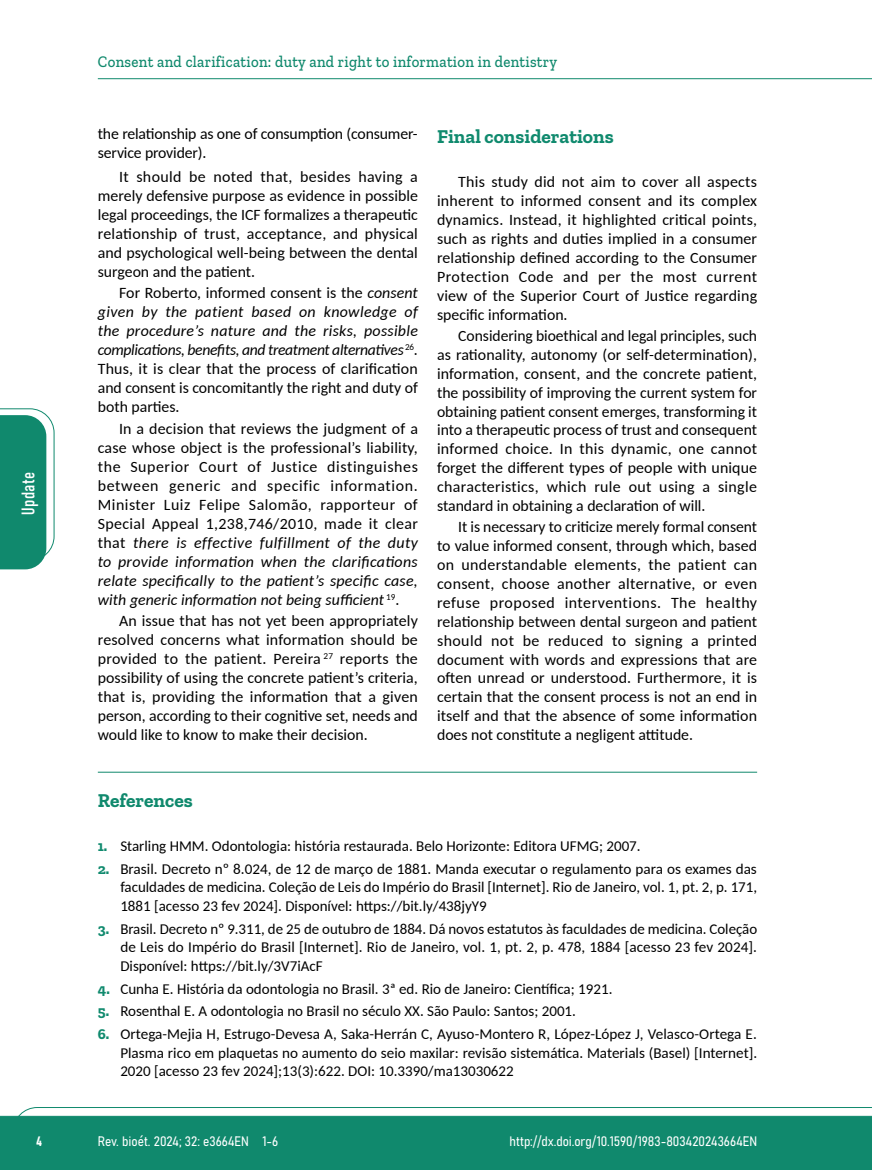
<style>
.page{position:relative;width:872px;height:1170px;background:#fff}
.page>*{position:absolute;margin:0;border:0;box-sizing:border-box;transform-origin:0 0}
.t1{font:700 19.5px "Zilla Slab";color:#108a6e}
.t2{font:700 19.5px "Zilla Slab";color:#10896d}
.t3{font:18px "Bahnschrift";letter-spacing:.02em;color:#fff}
.t4{font:500 16.5px "Zilla Slab";letter-spacing:.02em;color:#10896d;scale:.9 1}
.t5{font:15.75px/19px "Carlito";color:#000;text-align:justify}
.t6{font:15px/18.6px "Carlito";color:#000;text-align:justify}
.t7{font:13.5px "Bahnschrift";color:#fff}
.s1{font-style:italic}
.s2{font-family:"Zilla Slab";font-weight:700;color:#108a6e}
</style>
<div class="page">
<svg style="left:12px;top:1107px;width:860px;height:62px;background:#2e987f"></svg>
<hr style="left:98px;top:78px;width:774px;height:1px;background:#10896d">
<svg style="left:0;top:408px;width:55px;height:161px"></svg>
<hr style="left:98px;top:771px;width:659px;height:1px;background:#10896d">
<p class="t3" style="left:15px;top:514px;width:44px;rotate:-90deg">Update</p>
<p class="t4" style="left:98px;top:53px;width:512px">Consent and clarification: duty and right to information in dentistry</p>
<p class="t5" style="left:98px;top:124px;width:321px">the relationship as one of consumption (consumer&shy;service provider).</p>
<p class="t5" style="left:98px;top:166px;width:322px;text-indent:21px">It should be noted that, besides having a merely defensive purpose as evidence in possible legal proceedings, the ICF formalizes a therapeutic relationship of trust, acceptance, and physical and psychological well-being between the dental surgeon and the patient.</p>
<p class="t5" style="left:98px;top:282px;width:322px;text-indent:21px">For Roberto, informed consent is the <span class="s1">consent given by the patient based on knowledge of the procedure’s nature and the risks, possible complications, benefits, and treatment alternatives</span> <sup>26</sup>.<br>Thus, it is clear that the process of clarification and consent is concomitantly the right and duty of both parties.</p>
<p class="t5" style="left:98px;top:418px;width:322px;text-indent:21px">In a decision that reviews the judgment of a case whose object is the professional’s liability, the Superior Court of Justice distinguishes between generic and specific information.<br>Minister Luiz Felipe Salomão, rapporteur of Special Appeal 1,238,746/2010, made it clear that <span class="s1">there is effective fulfillment of the duty to provide information when the clarifications relate specifically to the patient’s specific case, with generic information not being sufficient</span> <sup>19</sup>.</p>
<p class="t5" style="left:98px;top:610px;width:321px;text-indent:21px">An issue that has not yet been appropriately resolved concerns what information should be provided to the patient. Pereira <sup>27</sup> reports the possibility of using the concrete patient’s criteria, that is, providing the information that a given person, according to their cognitive set, needs and would like to know to make their decision.</p>
<p class="t1" style="left:437px;top:125px;width:178px">Final considerations</p>
<p class="t5" style="left:437px;top:172px;width:322px;text-indent:21px">This study did not aim to cover all aspects inherent to informed consent and its complex dynamics. Instead, it highlighted critical points, such as rights and duties implied in a consumer relationship defined according to the Consumer Protection Code and per the most current view of the Superior Court of Justice regarding specific information.</p>
<p class="t5" style="left:437px;top:325px;width:321px;text-indent:21px">Considering bioethical and legal principles, such as rationality, autonomy (or self-determination), information, consent, and the concrete patient, the possibility of improving the current system for obtaining patient consent emerges, transforming it into a therapeutic process of trust and consequent informed choice. In this dynamic, one cannot forget the different types of people with unique characteristics, which rule out using a single standard in obtaining a declaration of will.</p>
<p class="t5" style="left:437px;top:516px;width:322px;text-indent:21px">It is necessary to criticize merely formal consent to value informed consent, through which, based on understandable elements, the patient can consent, choose another alternative, or even refuse proposed interventions. The healthy relationship between dental surgeon and patient should not be reduced to signing a printed document with words and expressions that are often unread or understood. Furthermore, it is certain that the consent process is not an end in itself and that the absence of some information does not constitute a negligent attitude.</p>
<p class="t2" style="left:98px;top:788px;width:96px">References</p>
<p class="t6" style="left:98px;top:835px;width:544px"><span class="s2">1.</span> Starling HMM. Odontologia: história restaurada. Belo Horizonte: Editora UFMG; 2007.</p>
<p class="t6" style="left:120px;top:858px;width:638px;text-indent:-22px"><span class="s2">2.</span> Brasil. Decreto nº 8.024, de 12 de março de 1881. Manda executar o regulamento para os exames das faculdades de medicina. Coleção de Leis do Império do Brasil [Internet]. Rio de Janeiro, vol. 1, pt. 2, p. 171, 1881 [acesso 23 fev 2024]. Disponível: https://bit.ly/438jyY9</p>
<p class="t6" style="left:120px;top:918px;width:638px;text-indent:-22px"><span class="s2">3.</span> Brasil. Decreto nº 9.311, de 25 de outubro de 1884. Dá novos estatutos às faculdades de medicina. Coleção de Leis do Império do Brasil [Internet]. Rio de Janeiro, vol. 1, pt. 2, p. 478, 1884 [acesso 23 fev 2024].<br>Disponível: https://bit.ly/3V7iAcF</p>
<p class="t6" style="left:98px;top:978px;width:516px"><span class="s2">4.</span> Cunha E. História da odontologia no Brasil. 3ª ed. Rio de Janeiro: Científica; 1921.</p>
<p class="t6" style="left:98px;top:1001px;width:480px"><span class="s2">5.</span> Rosenthal E. A odontologia no Brasil no século XX. São Paulo: Santos; 2001.</p>
<p class="t6" style="left:120px;top:1024px;width:638px;text-indent:-22px"><span class="s2">6.</span> Ortega-Mejia H, Estrugo-Devesa A, Saka-Herrán C, Ayuso-Montero R, López-López J, Velasco-Ortega E.<br>Plasma rico em plaquetas no aumento do seio maxilar: revisão sistemática. Materials (Basel) [Internet].<br>2020 [acesso 23 fev 2024];13(3):622. DOI: 10.3390/ma13030622</p>
<p class="t7" style="left:36px;top:1130px;width:7px">4</p>
<p class="t7" style="left:98px;top:1131px;width:182px">Rev. bioét. 2024; 32: e3664EN 1-6</p>
<p class="t7" style="left:509px;top:1131px;width:249px">http://dx.doi.org/10.1590/1983-803420243664EN</p>
</div>
